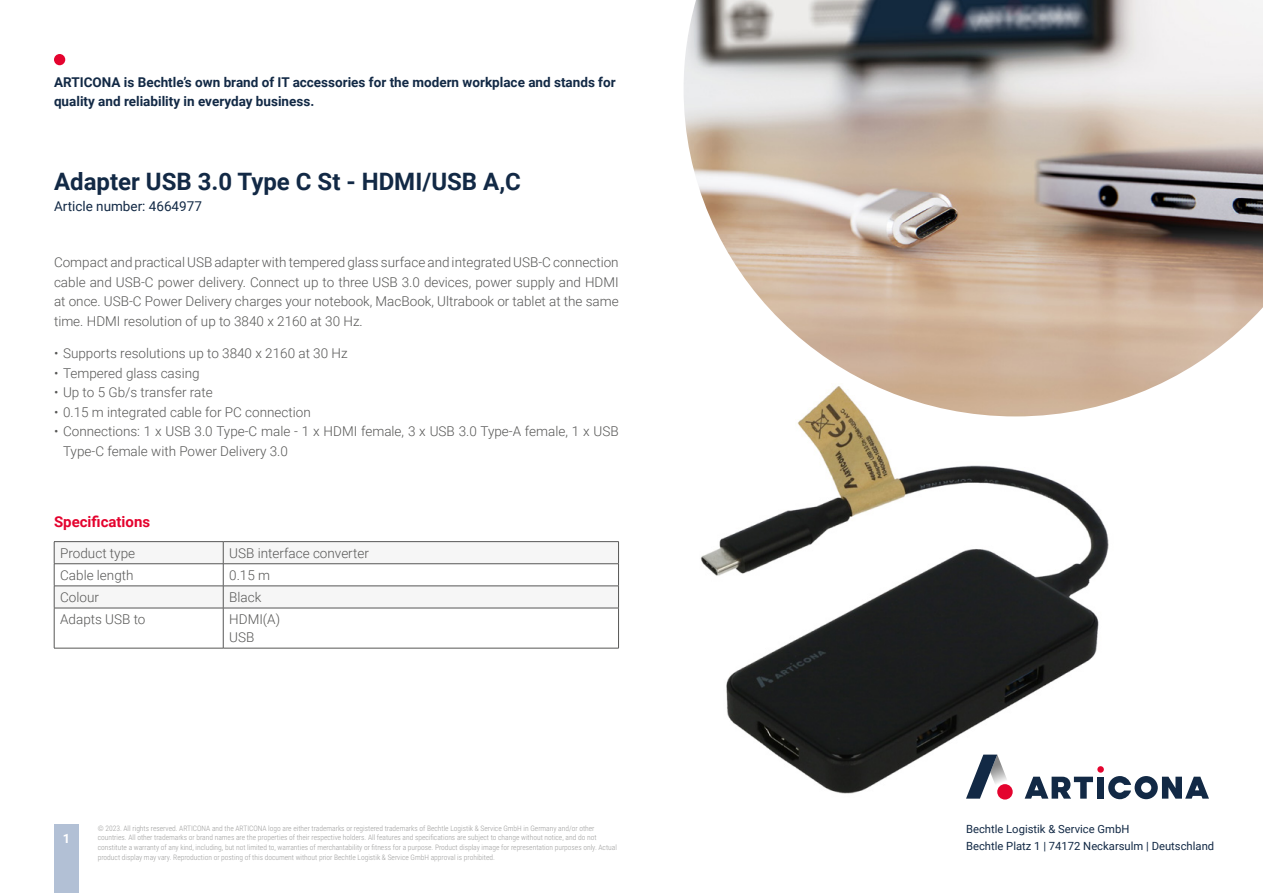
<style>
.page{position:relative;width:1263px;height:893px;background:#fff}
.page>*{position:absolute;margin:0;border:0;box-sizing:border-box;transform-origin:0 0}
.t1{font:700 24px "Roboto";color:#122945}
.t2{font:700 15px "Roboto";color:#e4032e}
.t3{font:300 13.5px/19.5px "Roboto";color:#575756}
.t4{font:700 13.5px/19.5px "Roboto";color:#122945}
.t5{font:13.5px "Roboto";color:#122945}
.t6{font:700 12.75px "Roboto";color:#fff}
.t7{font:11.25px/16.5px "Roboto";color:#122945}
.t8{font:300 7.5px/9.8px "Roboto Condensed";color:#9d9d9c}
</style>
<div class="page">
<img style="left:556px;top:416px;width:592px;height:384px">
<div style="left:54px;top:54px;width:11px;height:11px;background:#e4032e;border-radius:50%"></div>
<div style="left:1097px;top:766px;width:7px;height:7px;background:#e4032e;border-radius:50%"></div>
<svg style="left:1025px;top:777px;width:68px;height:22px"></svg>
<div style="left:1097px;top:777px;width:7px;height:22px;background:#122945"></div>
<svg style="left:1108px;top:776px;width:101px;height:23px"></svg>
<svg style="left:966px;top:755px;width:49px;height:44px"></svg>
<div style="left:997px;top:784px;width:16px;height:15px;background:#e4032e;border-radius:50%"></div>
<img style="left:684px;top:0;width:579px;height:416px">
<div style="left:54px;top:825px;width:25px;height:68px;background:#b2c0d5"></div>
<hr style="left:54px;top:541px;width:169px;height:1px;background:#575756">
<hr style="left:223px;top:541px;width:396px;height:1px;background:#575756">
<svg style="left:54px;top:542px;width:565px;height:66px"></svg>
<hr style="left:54px;top:608px;width:169px;height:1px;background:#575756">
<hr style="left:54px;top:608px;width:1px;height:40px;background:#575756">
<hr style="left:223px;top:608px;width:396px;height:1px;background:#575756">
<hr style="left:223px;top:608px;width:1px;height:40px;background:#575756">
<hr style="left:618px;top:608px;width:1px;height:40px;background:#575756">
<hr style="left:54px;top:648px;width:169px;height:1px;background:#575756">
<hr style="left:223px;top:648px;width:396px;height:1px;background:#575756">
<p class="t4" style="left:54px;top:72px;width:563px">ARTICONA is Bechtle’s own brand of IT accessories for the modern workplace and stands for quality and reliability in everyday business.</p>
<h1 class="t1" style="left:54px;top:165px;width:468px">Adapter USB 3.0 Type C St - HDMI/USB A,C</h1>
<p class="t5" style="left:54px;top:197px;width:149px">Article number: 4664977</p>
<p class="t3" style="left:54px;top:252px;width:566px;text-align:justify">Compact and practical USB adapter with tempered glass surface and integrated USB-C connection cable and USB-C power delivery. Connect up to three USB 3.0 devices, power supply and HDMI at once. USB-C Power Delivery charges your notebook, MacBook, Ultrabook or tablet at the same time. HDMI resolution of up to 3840 x 2160 at 30 Hz.</p>
<p class="t3" style="left:54px;top:343px;width:295px">• Supports resolutions up to 3840 x 2160 at 30 Hz</p>
<p class="t3" style="left:54px;top:363px;width:147px">• Tempered glass casing</p>
<p class="t3" style="left:54px;top:382px;width:160px">• Up to 5 Gb/s transfer rate</p>
<p class="t3" style="left:54px;top:402px;width:258px">• 0.15 m integrated cable for PC connection</p>
<p class="t3" style="left:63px;top:421px;width:557px;text-indent:-9px">• Connections: 1 x USB 3.0 Type-C male - 1 x HDMI female, 3 x USB 3.0 Type-A female, 1 x USB<br>Type-C female with Power Delivery 3.0</p>
<p class="t2" style="left:54px;top:511px;width:98px">Specifications</p>
<p class="t3" style="left:60px;top:543px;width:76px">Product type</p>
<p class="t3" style="left:229px;top:543px;width:141px">USB interface converter</p>
<p class="t3" style="left:60px;top:565px;width:75px">Cable length</p>
<p class="t3" style="left:229px;top:565px;width:42px">0.15 m</p>
<p class="t3" style="left:60px;top:587px;width:40px">Colour</p>
<p class="t3" style="left:229px;top:587px;width:34px">Black</p>
<p class="t3" style="left:60px;top:609px;width:87px">Adapts USB to</p>
<p class="t3" style="left:229px;top:610px;width:52px;line-height:18px">HDMI(A)<br>USB</p>
<p class="t6" style="left:63px;top:829px;width:9px">1</p>
<p class="t8" style="left:98px;top:823px;width:521px">© 2023. All rights reserved. ARTICONA and the ARTICONA logo are either trademarks or registered trademarks of Bechtle Logistik &amp; Service GmbH in Germany and/or other countries. All other trademarks or brand names are the properties of their respective holders. All features and specifications are subject to change without notice, and do not constitute a warranty of any kind, including, but not limited to, warranties of merchantability or fitness for a purpose. Product display image for representation purposes only. Actual product display may vary. Reproduction or posting of this document without prior Bechtle Logistik &amp; Service GmbH approval is prohibited.</p>
<p class="t7" style="left:966px;top:821px;width:250px">Bechtle Logistik &amp; Service GmbH<br>Bechtle Platz 1 | 74172 Neckarsulm | Deutschland</p>
</div>
